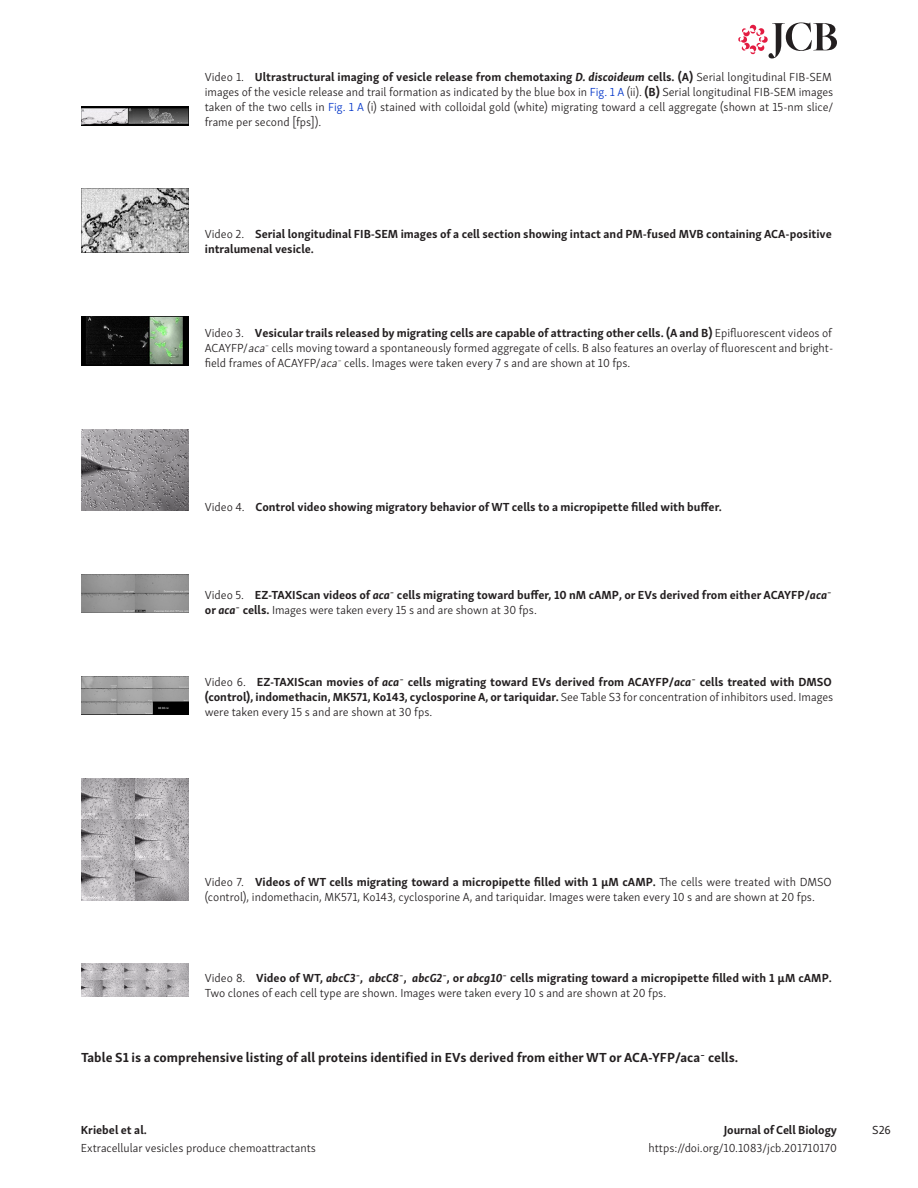
<style>
.page{position:relative;width:918px;height:1188px;background:#fff}
.page>*{position:absolute;margin:0;border:0;box-sizing:border-box;transform-origin:0 0}
.t1{font:700 13.5px "Skolar Sans PE";color:#231f20}
.t2{font:300 12px/15px "Skolar Sans PE";color:#231f20}
.t3{font:700 12px/15px "Skolar Sans PE";color:#231f20}
.t4{font:12px "Skolar Sans PE";color:#231f20}
.s1{font-weight:700}
.s2{font-weight:700;font-style:italic}
.s3{color:#0034c9}
.s4{font-weight:300}
.s5{font-style:italic}
</style>
<div class="page">
<svg style="left:738px;top:23px;width:99px;height:35px"></svg>
<img style="left:81px;top:106px;width:108px;height:19px">
<img style="left:81px;top:189px;width:108px;height:63px">
<img style="left:81px;top:316px;width:108px;height:50px">
<img style="left:81px;top:430px;width:108px;height:80px">
<img style="left:81px;top:574px;width:108px;height:39px">
<img style="left:81px;top:677px;width:108px;height:38px">
<img style="left:81px;top:779px;width:108px;height:121px">
<img style="left:81px;top:964px;width:108px;height:32px">
<p class="t2" style="left:205px;top:69px;width:630px">Video 1. <span class="s1">Ultrastructural imaging of vesicle release from chemotaxing</span> <span class="s2">D. discoideum</span> <span class="s1">cells. (A)</span> Serial longitudinal FIB-SEM images of the vesicle release and trail formation as indicated by the blue box in <span class="s3">Fig. 1 A</span> (ii). <span class="s1">(B)</span> Serial longitudinal FIB-SEM images taken of the two cells in <span class="s3">Fig. 1 A</span> (i) stained with colloidal gold (white) migrating toward a cell aggregate (shown at 15-nm slice/ frame per second [fps]).</p>
<p class="t3" style="left:205px;top:226px;width:629px"><span class="s4">Video 2.</span> Serial longitudinal FIB-SEM images of a cell section showing intact and PM-fused MVB containing ACA-positive intralumenal vesicle.</p>
<p class="t2" style="left:205px;top:324px;width:630px;text-align:justify">Video 3. <span class="s1">Vesicular trails released by migrating cells are capable of attracting other cells. (A and B)</span> Epifluorescent videos of ACAYFP/<span class="s5">aca</span><sup>−</sup> cells moving toward a spontaneously formed aggregate of cells. B also features an overlay of fluorescent and bright&shy;field frames of ACAYFP/<span class="s5">aca</span><sup>−</sup> cells. Images were taken every 7 s and are shown at 10 fps.</p>
<p class="t3" style="left:205px;top:499px;width:519px"><span class="s4">Video 4.</span> Control video showing migratory behavior of WT cells to a micropipette filled with buffer.</p>
<p class="t3" style="left:205px;top:586px;width:629px"><span class="s4">Video 5.</span> EZ-TAXIScan videos of <span class="s5">aca</span><sup>−</sup> cells migrating toward buffer, 10 nM cAMP, or EVs derived from either ACAYFP/<span class="s5">aca</span><sup>− </sup>or <span class="s5">aca</span><sup>−</sup> cells. <span class="s4">Images were taken every 15 s and are shown at 30 fps.</span></p>
<p class="t3" style="left:205px;top:673px;width:630px"><span class="s4">Video 6.</span> EZ-TAXIScan movies of <span class="s5">aca</span><sup>−</sup> cells migrating toward EVs derived from ACAYFP/<span class="s5">aca</span><sup>−</sup> cells treated with DMSO (control), indomethacin, MK571, Ko143, cyclosporine A, or tariquidar. <span class="s4">See Table S3 for concentration of inhibitors used. Images were taken every 15 s and are shown at 30 fps.</span></p>
<p class="t2" style="left:205px;top:874px;width:628px">Video 7. <span class="s1">Videos of WT cells migrating toward a micropipette filled with 1 µM cAMP.</span> The cells were treated with DMSO (control), indomethacin, MK571, Ko143, cyclosporine A, and tariquidar. Images were taken every 10 s and are shown at 20 fps.</p>
<p class="t2" style="left:205px;top:970px;width:629px">Video 8. <span class="s1">Video of WT,</span> <span class="s2">abcC3</span><sup>−</sup><span class="s1">,</span> <span class="s2">abcC8</span><sup>−</sup><span class="s1">,</span> <span class="s2">abcG2</span><sup>−</sup><span class="s1">, or</span> <span class="s2">abcg10</span><sup>−</sup> <span class="s1">cells migrating toward a micropipette filled with 1 µM cAMP.<br></span>Two clones of each cell type are shown. Images were taken every 10 s and are shown at 20 fps.</p>
<p class="t1" style="left:81px;top:1046px;width:659px">Table S1 is a comprehensive listing of all proteins identified in EVs derived from either WT or ACA-YFP/aca<sup>−</sup> cells.</p>
<p class="t3" style="left:81px;top:1121px;width:67px">Kriebel et al.</p>
<p class="t2" style="left:81px;top:1140px;width:236px">Extracellular vesicles produce chemoattractants</p>
<p class="t3" style="left:724px;top:1121px;width:115px">Journal of Cell Biology</p>
<p class="t2" style="left:649px;top:1140px;width:190px">https://doi.org/10.1083/jcb.201710170</p>
<p class="t4" style="left:872px;top:1121px;width:20px">S26</p>
</div>
